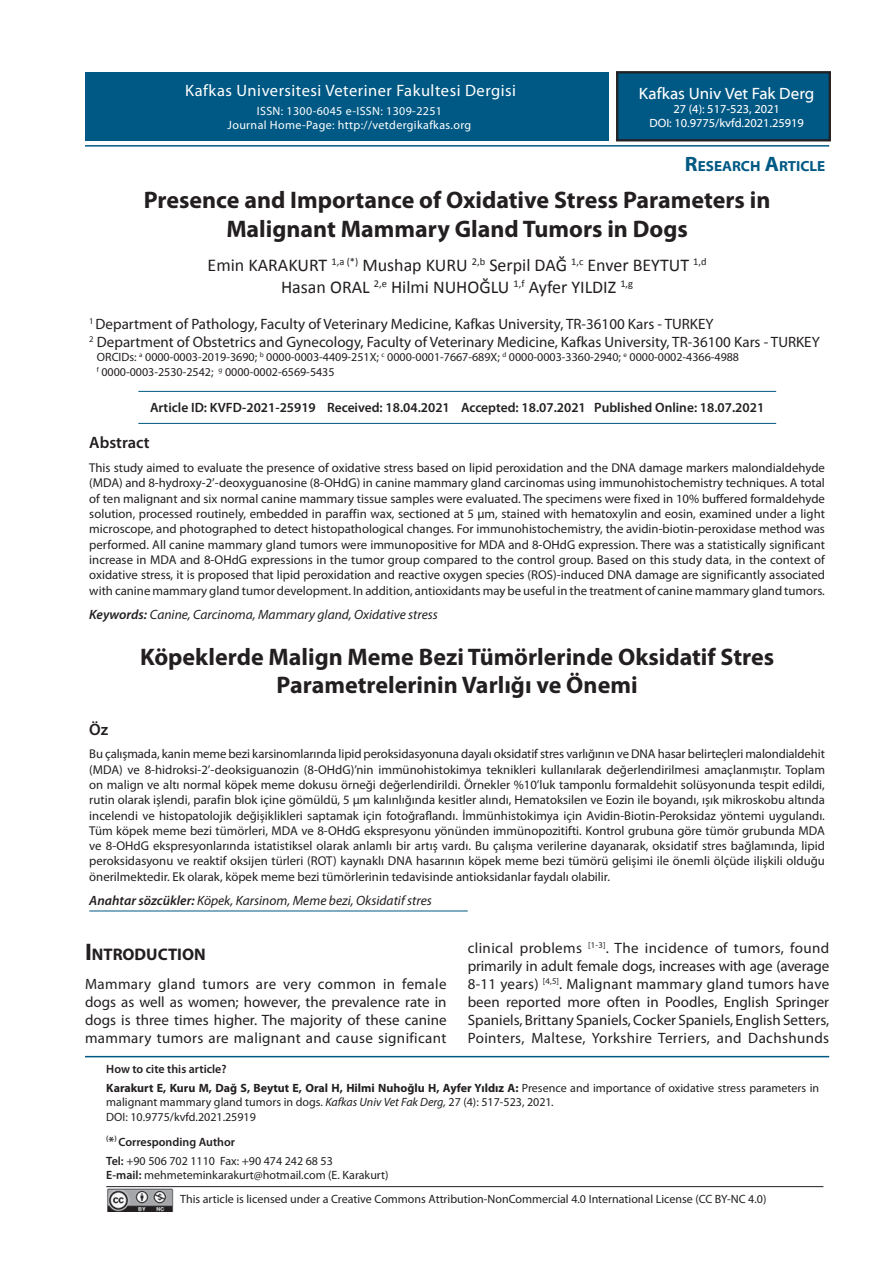
<style>
.page{position:relative;width:893px;height:1263px;background:#fff}
.page>*{position:absolute;margin:0;border:0;box-sizing:border-box;transform-origin:0 0}
.t1{font:700 24px/28.8px "Myriad Pro";color:#231f20;text-align:center}
.t2{font:18px/21.6px "Calibri";color:#231f20;text-align:center}
.t3{font:700 16.8px "Myriad Pro";color:#231f20}
.t4{font:16.5px "Myriad Pro";letter-spacing:.03em;color:#fff}
.t5{font:16.5px "Myriad Web Pro";color:#fff}
.t6{font:600 16.5px "Myriad Pro";color:#231f20}
.t7{font:15px/18px "Myriad Pro";color:#231f20;text-align:justify}
.t8{font:700 14.7px "Myriad Web Pro";color:#005984}
.t9{font:italic 13.5px "Myriad Pro";color:#231f20}
.t10{font:600 13.5px "Myriad Pro";color:#231f20}
.t11{font:12.75px/15.3px "Myriad Pro";color:#231f20;text-align:justify}
.t12{font:12px/14.4px "Myriad Pro";color:#231f20}
.t13{font:700 12px/18.6px "Myriad Pro";color:#231f20}
.t14{font:12px/14.2px "Myriad Pro";letter-spacing:.03em;color:#fff;text-align:center}
.t15{font:12px/14.4px "Myriad Web Pro";color:#fff;text-align:center}
.s1{font-size:21px}
.s2{font-weight:600}
.s3{font-size:24px}
.s4{font-weight:400}
.s5{font-style:italic}
.s6{font-weight:600;font-size:13.5px}
</style>
<div class="page">
<hr style="left:85px;top:1056px;width:744px;height:1px;background:#005984">
<hr style="left:85px;top:145px;width:744px;height:2px;background:#005984">
<hr style="left:138px;top:391px;width:638px;height:1px;background:#005984">
<hr style="left:138px;top:423px;width:638px;height:1px;background:#005984">
<hr style="left:89px;top:911px;width:379px;height:1px;background:#005984">
<div style="left:616px;top:71px;width:215px;height:70px;background:#005984"></div>
<div style="left:617px;top:72px;width:213px;height:69px;border:1px solid #231f20"></div>
<div style="left:618px;top:73px;width:211px;height:67px;border:1px solid #231f20"></div>
<div style="left:86px;top:72px;width:523px;height:68px;background:#005984"></div>
<img style="left:107px;top:1188px;width:67px;height:23px">
<hr style="left:106px;top:1186px;width:717px;height:1px;background:#231f20">
<p class="t4" style="left:185px;top:80px;width:332px">Kafkas Universitesi Veteriner Fakultesi Dergisi</p>
<p class="t14" style="left:228px;top:103px;width:245px">ISSN: 1300-6045 e-ISSN: 1309-2251<br>Journal Home-Page: http://vetdergikafkas.org</p>
<p class="t5" style="left:639px;top:84px;width:177px">Kafkas Univ Vet Fak Derg</p>
<p class="t15" style="left:649px;top:102px;width:156px">27 (4): 517-523, 2021<br>DOI: 10.9775/kvfd.2021.25919</p>
<p class="t8" style="left:685px;top:158px;width:142px"><span class="s1">R</span>ESEARCH <span class="s1">A</span>RTICLE</p>
<h1 class="t1" style="left:144px;top:186px;width:628px">Presence and Importance of Oxidative Stress Parameters in<br>Malignant Mammary Gland Tumors in Dogs</h1>
<h2 class="t2" style="left:208px;top:254px;width:500px">Emin KARAKURT <sup>1,a</sup> <sup>(*)</sup> Mushap KURU <sup>2,b</sup> Serpil DAĞ <sup>1,c</sup> Enver BEYTUT <sup>1,d<br></sup>Hasan ORAL <sup>2,e</sup> Hilmi NUHOĞLU <sup>1,f</sup> Ayfer YILDIZ <sup>1,g</sup></h2>
<p class="t7" style="left:89px;top:315px;width:732px"><sup>1</sup> Department of Pathology, Faculty of Veterinary Medicine, Kafkas University, TR-36100 Kars - TURKEY<br><sup>2</sup> Department of Obstetrics and Gynecology, Faculty of Veterinary Medicine, Kafkas University, TR-36100 Kars - TURKEY</p>
<p class="t12" style="left:97px;top:350px;width:644px">ORCIDs: <sup>a</sup> 0000-0003-2019-3690; <sup>b</sup> 0000-0003-4409-251X; <sup>c</sup> 0000-0001-7667-689X; <sup>d</sup> 0000-0003-3360-2940; <sup>e</sup> 0000-0002-4366-4988 <sup>f</sup> 0000-0003-2530-2542; <sup>g</sup> 0000-0002-6569-5435</p>
<p class="t10" style="left:150px;top:399px;width:616px">Article ID: KVFD-2021-25919 Received: 18.04.2021 Accepted: 18.07.2021 Published Online: 18.07.2021</p>
<p class="t6" style="left:89px;top:432px;width:62px">Abstract</p>
<p class="t11" style="left:89px;top:460px;width:737px">This study aimed to evaluate the presence of oxidative stress based on lipid peroxidation and the DNA damage markers malondialdehyde (MDA) and 8-hydroxy-2’-deoxyguanosine (8-OHdG) in canine mammary gland carcinomas using immunohistochemistry techniques. A total of ten malignant and six normal canine mammary tissue samples were evaluated. The specimens were fixed in 10% buffered formaldehyde solution, processed routinely, embedded in paraffin wax, sectioned at 5 μm, stained with hematoxylin and eosin, examined under a light microscope, and photographed to detect histopathological changes. For immunohistochemistry, the avidin-biotin-peroxidase method was performed. All canine mammary gland tumors were immunopositive for MDA and 8-OHdG expression. There was a statistically significant increase in MDA and 8-OHdG expressions in the tumor group compared to the control group. Based on this study data, in the context of oxidative stress, it is proposed that lipid peroxidation and reactive oxygen species (ROS)-induced DNA damage are significantly associated with canine mammary gland tumor development. In addition, antioxidants may be useful in the treatment of canine mammary gland tumors.</p>
<p class="t9" style="left:89px;top:606px;width:350px"><span class="s2">Keywords:</span> Canine, Carcinoma, Mammary gland, Oxidative stress</p>
<h1 class="t1" style="left:140px;top:642px;width:636px">Köpeklerde Malign Meme Bezi Tümörlerinde Oksidatif Stres<br>Parametrelerinin Varlığı ve Önemi</h1>
<p class="t6" style="left:89px;top:718px;width:20px">Öz</p>
<p class="t11" style="left:89px;top:746px;width:737px">Bu çalışmada, kanin meme bezi karsinomlarında lipid peroksidasyonuna dayalı oksidatif stres varlığının ve DNA hasar belirteçleri malondialdehit (MDA) ve 8-hidroksi-2’-deoksiguanozin (8-OHdG)’nin immünohistokimya teknikleri kullanılarak değerlendirilmesi amaçlanmıştır. Toplam on malign ve altı normal köpek meme dokusu örneği değerlendirildi. Örnekler %10’luk tamponlu formaldehit solüsyonunda tespit edildi, rutin olarak işlendi, parafin blok içine gömüldü, 5 μm kalınlığında kesitler alındı, Hematoksilen ve Eozin ile boyandı, ışık mikroskobu altında incelendi ve histopatolojik değişiklikleri saptamak için fotoğraflandı. İmmünhistokimya için Avidin-Biotin-Peroksidaz yöntemi uygulandı.<br>Tüm köpek meme bezi tümörleri, MDA ve 8-OHdG ekspresyonu yönünden immünopozitifti. Kontrol grubuna göre tümör grubunda MDA ve 8-OHdG ekspresyonlarında istatistiksel olarak anlamlı bir artış vardı. Bu çalışma verilerine dayanarak, oksidatif stres bağlamında, lipid peroksidasyonu ve reaktif oksijen türleri (ROT) kaynaklı DNA hasarının köpek meme bezi tümörü gelişimi ile önemli ölçüde ilişkili olduğu önerilmektedir. Ek olarak, köpek meme bezi tümörlerinin tedavisinde antioksidanlar faydalı olabilir.</p>
<p class="t9" style="left:89px;top:892px;width:344px"><span class="s2">Anahtar sözcükler:</span> Köpek, Karsinom, Meme bezi, Oksidatif stres</p>
<h3 class="t3" style="left:85px;top:945px;width:122px"><span class="s3">I</span>NTRODUCTION</h3>
<p class="t7" style="left:85px;top:975px;width:363px">Mammary gland tumors are very common in female dogs as well as women; however, the prevalence rate in dogs is three times higher. The majority of these canine mammary tumors are malignant and cause significant</p>
<p class="t7" style="left:468px;top:939px;width:363px">clinical problems <sup>[1-3]</sup>. The incidence of tumors, found primarily in adult female dogs, increases with age (average 8-11 years) <sup>[4,5]</sup>. Malignant mammary gland tumors have been reported more often in Poodles, English Springer Spaniels, Brittany Spaniels, Cocker Spaniels, English Setters, Pointers, Maltese, Yorkshire Terriers, and Dachshunds</p>
<p class="t13" style="left:106px;top:1060px;width:714px"><span class="s2">How to cite this article?<br></span>Karakurt E, Kuru M, Dağ S, Beytut E, Oral H, Hilmi Nuhoğlu H, Ayfer Yıldız A: <span class="s4">Presence and importance of oxidative stress parameters in</span></p>
<p class="t12" style="left:106px;top:1095px;width:449px">malignant mammary gland tumors in dogs. <span class="s5">Kafkas Univ Vet Fak Derg,</span> 27 (4): 517-523, 2021<span class="s5">.<br></span>DOI: 10.9775/kvfd.2021.25919</p>
<p class="t12" style="left:106px;top:1132px;width:228px;line-height:18.6px"><sup>(</sup><span class="s6">*</span><sup>)</sup> <span class="s2">Corresponding Author<br>Tel:</span> +90 506 702 1110 Fax: +90 474 242 68 53</p>
<p class="t12" style="left:106px;top:1167px;width:284px"><span class="s2">E-mail:</span> mehmeteminkarakurt@hotmail.com (E. Karakurt)</p>
<p class="t12" style="left:180px;top:1191px;width:588px">This article is licensed under a Creative Commons Attribution-NonCommercial 4.0 International License (CC BY-NC 4.0)</p>
</div>
